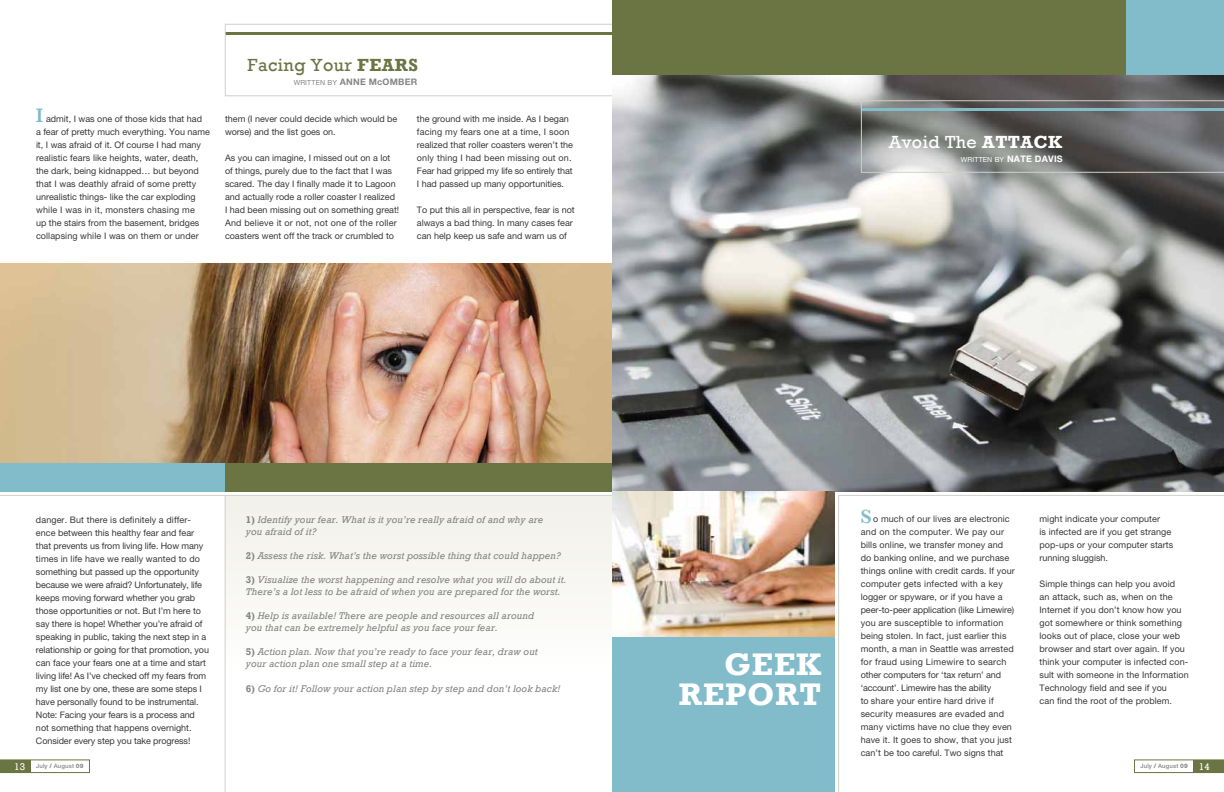
<style>
.page{position:relative;width:1224px;height:792px;background:#fff}
.page>*{position:absolute;margin:0;border:0;box-sizing:border-box;transform-origin:0 0}
.t1{font:700 32px/30px "Rockwell";letter-spacing:.025em;color:#fff;text-align:right}
.t2{font:600 20px "Baskerville";color:#82bccb}
.t3{font:18px "Rockwell";letter-spacing:.025em;color:#6b7543}
.t4{font:18px "Rockwell";letter-spacing:.025em;color:#fff}
.t5{font:italic 10px/12px "Rockwell";letter-spacing:.01em;color:#848683}
.t6{font:9px/13px "Helvetica Neue LT Pro";color:#383839}
.t7{font:700 9px "Helvetica Neue LT Pro";letter-spacing:.025em;color:#848683}
.t8{font:7px "Helvetica Neue LT Pro";letter-spacing:.025em;color:#fff}
.t9{font:500 6px "Helvetica Neue LT Pro";letter-spacing:.025em;color:#848683}
.s1{font-weight:700}
.s2{font-weight:400;font-size:7px}
.s3{font-weight:700;font-size:9px}
.s4{font-weight:700;font-style:normal}
.s5{font-family:"Rockwell";font-weight:400;font-size:10px;color:#fff}
.s6{font-weight:900}
.s7{font-weight:800}
</style>
<div class="page">
<div style="left:225px;top:496px;width:387px;height:296px;background:linear-gradient(to right,#fbfaf8,#fbfaf8)"></div>
<svg style="left:30px;top:760px;width:60px;height:13px"></svg>
<div style="left:0;top:760px;width:30px;height:13px;background:#6b7543"></div>
<hr style="left:225px;top:32px;width:390px;height:3px;background:#6b7543">
<div style="left:225px;top:24px;width:388px;height:72px;border:1px solid #d0d0ca"></div>
<img style="left:0;top:263px;width:612px;height:200px">
<div style="left:0;top:463px;width:225px;height:29px;background:#82bccb"></div>
<div style="left:225px;top:463px;width:387px;height:29px;background:#6b7543"></div>
<div style="left:612px;top:0;width:515px;height:76px;background:#6b7543"></div>
<div style="left:1126px;top:0;width:98px;height:76px;background:#82bccb"></div>
<img style="left:612px;top:76px;width:612px;height:416px">
<svg style="left:861px;top:100px;width:363px;height:73px"></svg>
<img style="left:612px;top:492px;width:223px;height:146px">
<div style="left:612px;top:638px;width:223px;height:154px;background:#82bccb"></div>
<svg style="left:838px;top:495px;width:386px;height:297px"></svg>
<hr style="left:0;top:495px;width:612px;height:1px;background:#d0d0ca">
<hr style="left:225px;top:495px;width:1px;height:297px;background:#d0d0ca">
<h3 class="t3" style="left:248px;top:55px;width:172px">Facing Your <span class="s1">FEARS</span></h3>
<p class="t7" style="left:294px;top:77px;width:125px"><span class="s2">WRITTEN BY</span> ANNE McOMBER</p>
<h2 class="t2" style="left:36px;top:104px;width:9px">I</h2>
<p class="t6" style="left:36px;top:112px;width:175px;text-indent:10px">admit, I was one of those kids that had<br>a fear of pretty much everything. You name it, I was afraid of it. Of course I had many realistic fears like heights, water, death, the dark, being kidnapped… but beyond that I was deathly afraid of some pretty unrealistic things- like the car exploding while I was in it, monsters chasing me<br>up the stairs from the basement, bridges collapsing while I was on them or under</p>
<p class="t6" style="left:225px;top:112px;width:174px">them (I never could decide which would be worse) and the list goes on.</p>
<p class="t6" style="left:225px;top:151px;width:176px">As you can imagine, I missed out on a lot of things, purely due to the fact that I was scared. The day I finally made it to Lagoon and actually rode a roller coaster I realized I had been missing out on something great!<br>And believe it or not, not one of the roller coasters went off the track or crumbled to</p>
<p class="t6" style="left:417px;top:112px;width:158px">the ground with me inside. As I began facing my fears one at a time, I soon realized that roller coasters weren’t the only thing I had been missing out on.<br>Fear had gripped my life so entirely that I had passed up many opportunities.</p>
<p class="t6" style="left:417px;top:203px;width:159px">To put this all in perspective, fear is not always a bad thing. In many cases fear can help keep us safe and warn us of</p>
<h3 class="t4" style="left:889px;top:132px;width:175px">Avoid The <span class="s1">ATTACK</span></h3>
<p class="t8" style="left:961px;top:155px;width:103px">WRITTEN BY <span class="s3">NATE DAVIS</span></p>
<p class="t6" style="left:36px;top:513px;width:175px">danger. But there is definitely a differ&shy;ence between this healthy fear and fear that prevents us from living life. How many times in life have we really wanted to do something but passed up the opportunity because we were afraid? Unfortunately, life keeps moving forward whether you grab those opportunities or not. But I’m here to say there is hope! Whether you’re afraid of speaking in public, taking the next step in a relationship or going for that promotion, you can face your fears one at a time and start living life! As I’ve checked off my fears from my list one by one, these are some steps I have personally found to be instrumental.<br>Note: Facing your fears is a process and not something that happens overnight.<br>Consider every step you take progress!</p>
<p class="t5" style="left:246px;top:514px;width:299px"><span class="s4">1)</span> Identify your fear. What is it you’re really afraid of and why are</p>
<h2 class="t2" style="left:861px;top:505px;width:13px">S</h2>
<p class="t5" style="left:246px;top:526px;width:72px">you afraid of it?</p>
<p class="t5" style="left:246px;top:550px;width:316px"><span class="s4">2)</span> Assess the risk. What’s the worst possible thing that could happen?</p>
<p class="t5" style="left:246px;top:574px;width:322px"><span class="s4">3)</span> Visualize the worst happening and resolve what you will do about it.<br>There’s a lot less to be afraid of when you are prepared for the worst.</p>
<p class="t5" style="left:246px;top:610px;width:290px"><span class="s4">4)</span> Help is available! There are people and resources all around you that can be extremely helpful as you face your fear.</p>
<p class="t5" style="left:246px;top:646px;width:293px"><span class="s4">5)</span> Action plan. Now that you’re ready to face your fear, draw out your action plan one small step at a time.</p>
<p class="t5" style="left:246px;top:683px;width:316px"><span class="s4">6)</span> Go for it! Follow your action plan step by step and don’t look back!</p>
<p class="t6" style="left:861px;top:513px;width:156px;text-indent:13px">o much of our lives are electronic and on the computer. We pay our bills online, we transfer money and do banking online, and we purchase things online with credit cards. If your computer gets infected with a key logger or spyware, or if you have a peer-to-peer application (like Limewire) you are susceptible to information being stolen. In fact, just earlier this month, a man in Seattle was arrested for fraud using Limewire to search other computers for ‘tax return’ and ‘account’. Limewire has the ability<br>to share your entire hard drive if security measures are evaded and many victims have no clue they even have it. It goes to show, that you just can’t be too careful. Two signs that</p>
<h1 class="t1" style="left:679px;top:649px;width:144px">GEEK<br>REPORT</h1>
<p class="t6" style="left:1040px;top:513px;width:135px">might indicate your computer<br>is infected are if you get strange pop-ups or your computer starts running sluggish.</p>
<p class="t6" style="left:1040px;top:578px;width:151px">Simple things can help you avoid<br>an attack, such as, when on the Internet if you don’t know how you got somewhere or think something looks out of place, close your web browser and start over again. If you think your computer is infected con&shy;sult with someone in the Information Technology field and see if you<br>can find the root of the problem.</p>
<p class="t9" style="left:14px;top:762px;width:71px"><span class="s5">13</span> July <span class="s6">/</span> August <span class="s7">09</span></p>
<p class="t9" style="left:1140px;top:762px;width:71px">July <span class="s6">/</span> August <span class="s7">09</span> <span class="s5">14</span></p>
</div>
